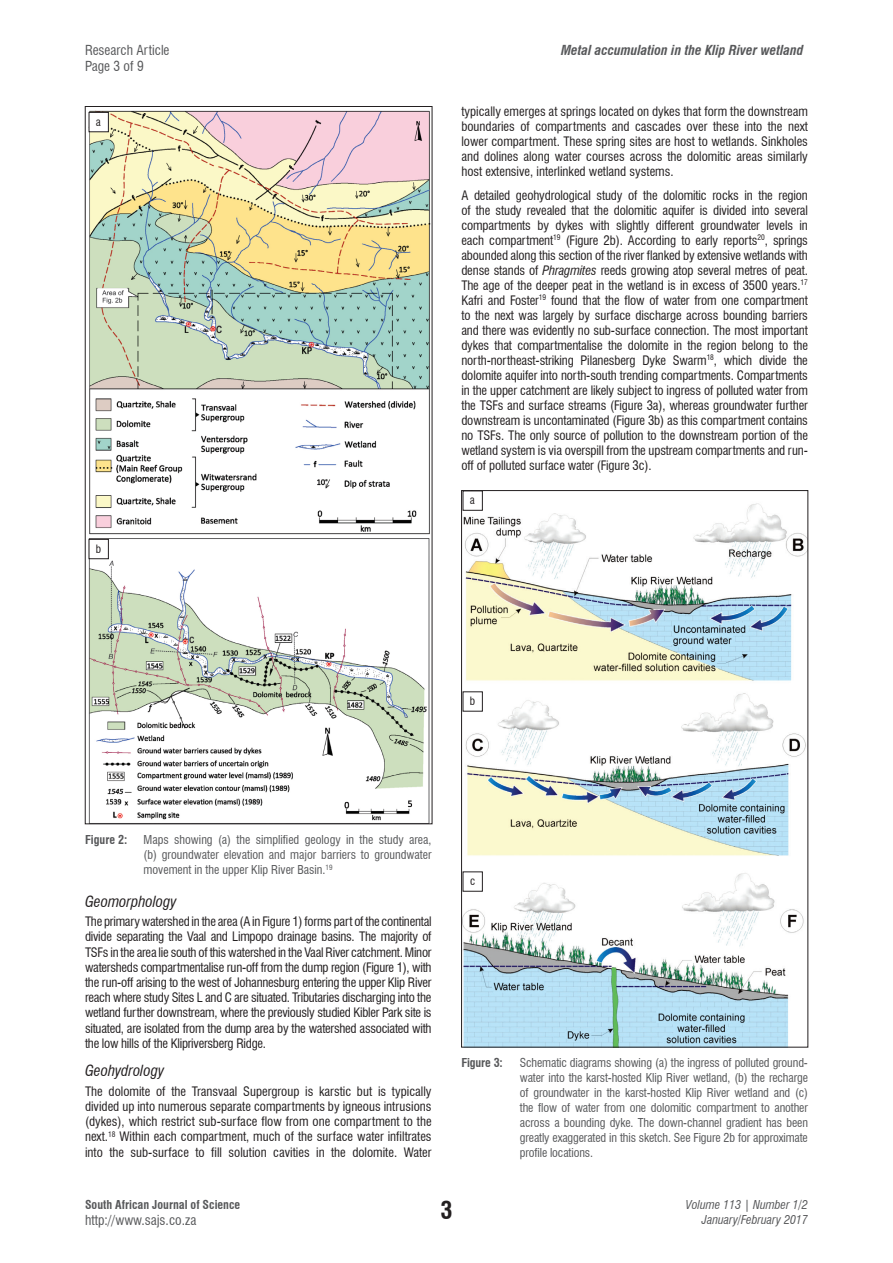
<style>
.page{position:relative;width:893px;height:1263px;background:#fff}
.page>*{position:absolute;margin:0;border:0;box-sizing:border-box;transform-origin:0 0}
.t1{font:700 condensed 24px "Swiss 721 BT";color:#231f20}
.Heading_2{font:italic condensed 15px "Swiss 721 BT";color:#231f20}
.HEADER_top{font:condensed 13.5px "Swiss 721 BT";color:#57585a}
.HEADER_top-2{font:italic 700 condensed 13.5px "Swiss 721 BT";color:#57585a}
.BODY{font:condensed 12.75px/15px "Swiss 721 BT";color:#231f20;text-align:justify}
.FIG_caption{font:condensed 12px/15px "Swiss 721 BT";letter-spacing:-.005em;color:#57585a;text-align:justify}
.FIG_caption-2{font:700 condensed 12px "Swiss 721 BT";color:#57585a}
.t2{font:italic condensed 12px/14.4px "Swiss 721 BT";color:#57585a;text-align:right}
.t3{font:condensed 11.25px "Swiss 721 BT";color:#231f20}
.s1{font-style:italic}
</style>
<div class="page">
<img style="left:88px;top:110px;width:342px;height:712px">
<div style="left:89px;top:112px;width:19px;height:20px;background:#fff"></div>
<div style="left:89px;top:112px;width:20px;height:20px;border:1px solid #231f20"></div>
<div style="left:89px;top:539px;width:19px;height:20px;background:#fff"></div>
<div style="left:89px;top:539px;width:20px;height:20px;border:1px solid #231f20"></div>
<img style="left:463px;top:492px;width:343px;height:553px">
<div style="left:463px;top:491px;width:19px;height:19px;background:#fff"></div>
<div style="left:463px;top:872px;width:19px;height:19px;background:#fff"></div>
<div style="left:463px;top:692px;width:19px;height:19px;background:#fff"></div>
<p class="HEADER_top" style="left:85px;top:42px;width:86px">Research Article</p>
<p class="HEADER_top-2" style="left:561px;top:42px;width:244px">Metal accumulation in the Klip River wetland</p>
<p class="HEADER_top" style="left:85px;top:58px;width:60px">Page 3 of 9</p>
<p class="t3" style="left:96px;top:115px;width:7px">a</p>
<p class="t3" style="left:96px;top:542px;width:7px">b</p>
<p class="BODY" style="left:461px;top:104px;width:348px">typically emerges at springs located on dykes that form the downstream boundaries of compartments and cascades over these into the next lower compartment. These spring sites are host to wetlands. Sinkholes and dolines along water courses across the dolomitic areas similarly host extensive, interlinked wetland systems.</p>
<p class="BODY" style="left:461px;top:187px;width:348px">A detailed geohydrological study of the dolomitic rocks in the region of the study revealed that the dolomitic aquifer is divided into several compartments by dykes with slightly different groundwater levels in each compartment<sup>19</sup> (Figure 2b). According to early reports<sup>20</sup>, springs abounded along this section of the river flanked by extensive wetlands with dense stands of <span class="s1">Phragmites</span> reeds growing atop several metres of peat.<br>The age of the deeper peat in the wetland is in excess of 3500 years.<sup>17<br></sup>Kafri and Foster<sup>19</sup> found that the flow of water from one compartment to the next was largely by surface discharge across bounding barriers and there was evidently no sub-surface connection. The most important dykes that compartmentalise the dolomite in the region belong to the north-northeast-striking Pilanesberg Dyke Swarm<sup>18</sup>, which divide the dolomite aquifer into north-south trending compartments. Compartments in the upper catchment are likely subject to ingress of polluted water from the TSFs and surface streams (Figure 3a), whereas groundwater further downstream is uncontaminated (Figure 3b) as this compartment contains no TSFs. The only source of pollution to the downstream portion of the wetland system is via overspill from the upstream compartments and run&shy;off of polluted surface water (Figure 3c).</p>
<p class="t3" style="left:470px;top:493px;width:7px">a</p>
<p class="t3" style="left:470px;top:694px;width:7px">b</p>
<p class="FIG_caption-2" style="left:85px;top:832px;width:44px">Figure 2:</p>
<p class="FIG_caption" style="left:144px;top:831px;width:290px">Maps showing (a) the simplified geology in the study area, (b) groundwater elevation and major barriers to groundwater movement in the upper Klip River Basin.<sup>19</sup></p>
<p class="Heading_2" style="left:85px;top:892px;width:93px">Geomorphology</p>
<p class="BODY" style="left:85px;top:914px;width:348px">The primary watershed in the area (A in Figure 1) forms part of the continental divide separating the Vaal and Limpopo drainage basins. The majority of TSFs in the area lie south of this watershed in the Vaal River catchment. Minor watersheds compartmentalise run-off from the dump region (Figure 1), with the run-off arising to the west of Johannesburg entering the upper Klip River reach where study Sites L and C are situated. Tributaries discharging into the wetland further downstream, where the previously studied Kibler Park site is situated, are isolated from the dump area by the watershed associated with the low hills of the Klipriversberg Ridge.</p>
<p class="Heading_2" style="left:85px;top:1062px;width:81px">Geohydrology</p>
<p class="BODY" style="left:85px;top:1083px;width:348px">The dolomite of the Transvaal Supergroup is karstic but is typically divided up into numerous separate compartments by igneous intrusions (dykes), which restrict sub-surface flow from one compartment to the next.<sup>18</sup> Within each compartment, much of the surface water infiltrates into the sub-surface to fill solution cavities in the dolomite. Water</p>
<p class="t3" style="left:470px;top:874px;width:7px">c</p>
<p class="FIG_caption-2" style="left:461px;top:1055px;width:43px">Figure 3:</p>
<p class="FIG_caption" style="left:520px;top:1055px;width:290px">Schematic diagrams showing (a) the ingress of polluted ground&shy;water into the karst-hosted Klip River wetland, (b) the recharge of groundwater in the karst-hosted Klip River wetland and (c) the flow of water from one dolomitic compartment to another across a bounding dyke. The down-channel gradient has been greatly exaggerated in this sketch. See Figure 2b for approximate profile locations.</p>
<p class="FIG_caption-2" style="left:85px;top:1197px;width:157px">South African Journal of Science</p>
<p class="HEADER_top" style="left:85px;top:1212px;width:113px">http://www.sajs.co.za</p>
<h1 class="t1" style="left:440px;top:1195px;width:13px">3</h1>
<p class="t2" style="left:686px;top:1198px;width:124px">Volume 113 | Number 1/2<br>January/February 2017</p>
</div>
